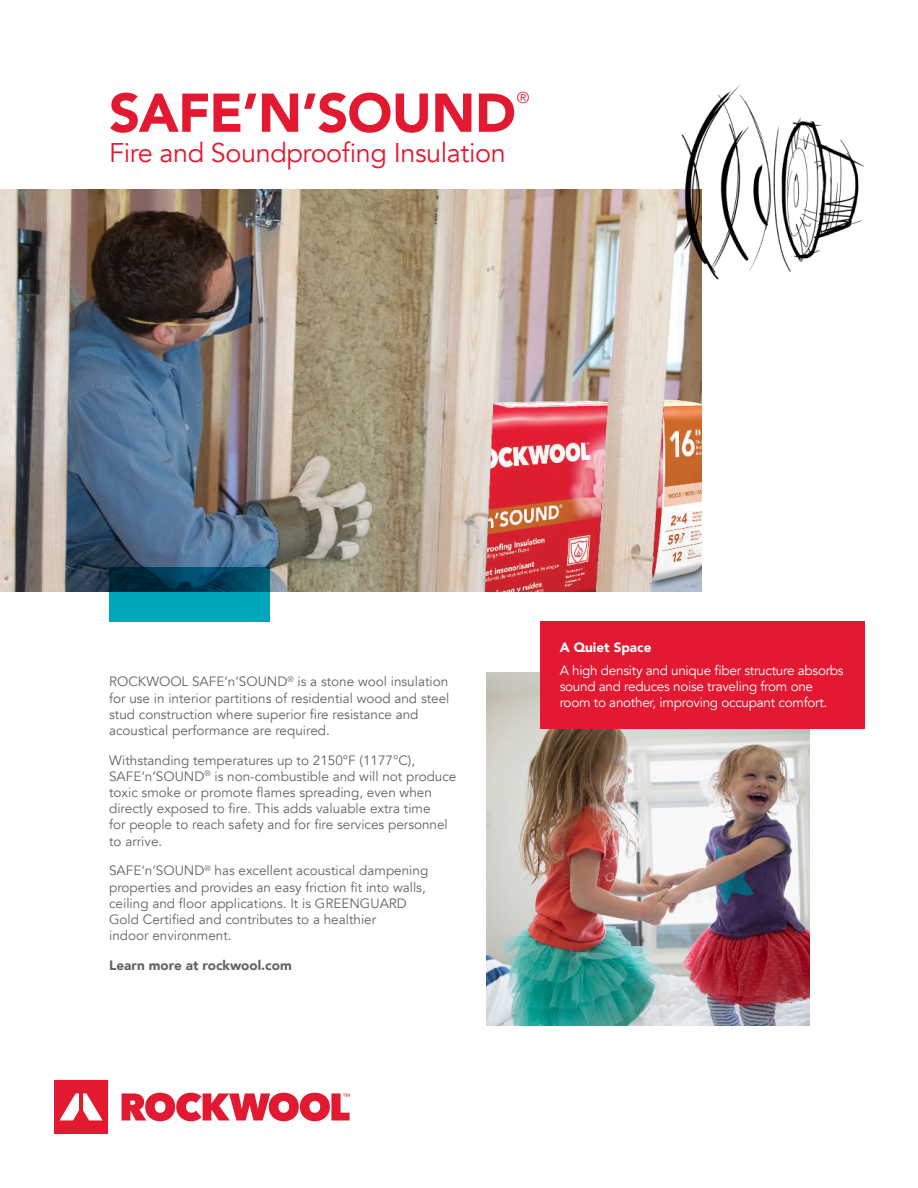
<style>
.page{position:relative;width:918px;height:1188px;background:#fff}
.page>*{position:absolute;margin:0;border:0;box-sizing:border-box;transform-origin:0 0}
.t1{font:900 54px "Avenir";letter-spacing:-.01em;color:#e21931}
.t2{font:27px "Avenir";letter-spacing:-.015em;color:#e21931}
.t3{font:15.75px "Avenir";color:#e21931}
.t4{font:13.5px/16.2px "Avenir";color:#636366}
.t5{font:13.5px/16.2px "Avenir";letter-spacing:-.02em;color:#fff}
.t6{font:900 13.5px "Avenir";color:#636366}
.t7{font:900 13.5px "Avenir";color:#fff}
</style>
<div class="page">
<svg style="left:54px;top:1080px;width:54px;height:54px"></svg>
<svg style="left:122px;top:1093px;width:228px;height:28px"></svg>
<img style="left:0;top:189px;width:702px;height:402px">
<svg style="left:109px;top:567px;width:161px;height:54px;background:#007489"></svg>
<img style="left:607px;top:85px;width:257px;height:214px">
<img style="left:486px;top:673px;width:323px;height:353px">
<div style="left:540px;top:621px;width:324px;height:108px;background:#e21931"></div>
<h1 class="t1" style="left:109px;top:90px;width:408px">SAFE’N’SOUND</h1>
<p class="t3" style="left:517px;top:91px;width:14px">®</p>
<h2 class="t2" style="left:109px;top:136px;width:398px">Fire and Soundproofing Insulation</h2>
<p class="t4" style="left:109px;top:675px;width:342px">ROCKWOOL SAFE‘n’SOUND<sup>®</sup> is a stone wool insulation for use in interior partitions of residential wood and steel stud construction where superior fire resistance and acoustical performance are required.</p>
<p class="t4" style="left:109px;top:753px;width:349px">Withstanding temperatures up to 2150°F (1177°C), SAFE‘n’SOUND<sup>®</sup> is non-combustible and will not produce toxic smoke or promote flames spreading, even when directly exposed to fire. This adds valuable extra time<br>for people to reach safety and for fire services personnel to arrive.</p>
<p class="t4" style="left:109px;top:864px;width:321px">SAFE‘n’SOUND<sup>®</sup> has excellent acoustical dampening properties and provides an easy friction fit into walls, ceiling and floor applications. It is GREENGUARD Gold Certified and contributes to a healthier<br>indoor environment.</p>
<p class="t6" style="left:109px;top:959px;width:184px">Learn more at rockwool.com</p>
<p class="t7" style="left:560px;top:642px;width:93px">A Quiet Space</p>
<p class="t5" style="left:560px;top:662px;width:286px">A high density and unique fiber structure absorbs sound and reduces noise traveling from one room to another, improving occupant comfort.</p>
</div>
